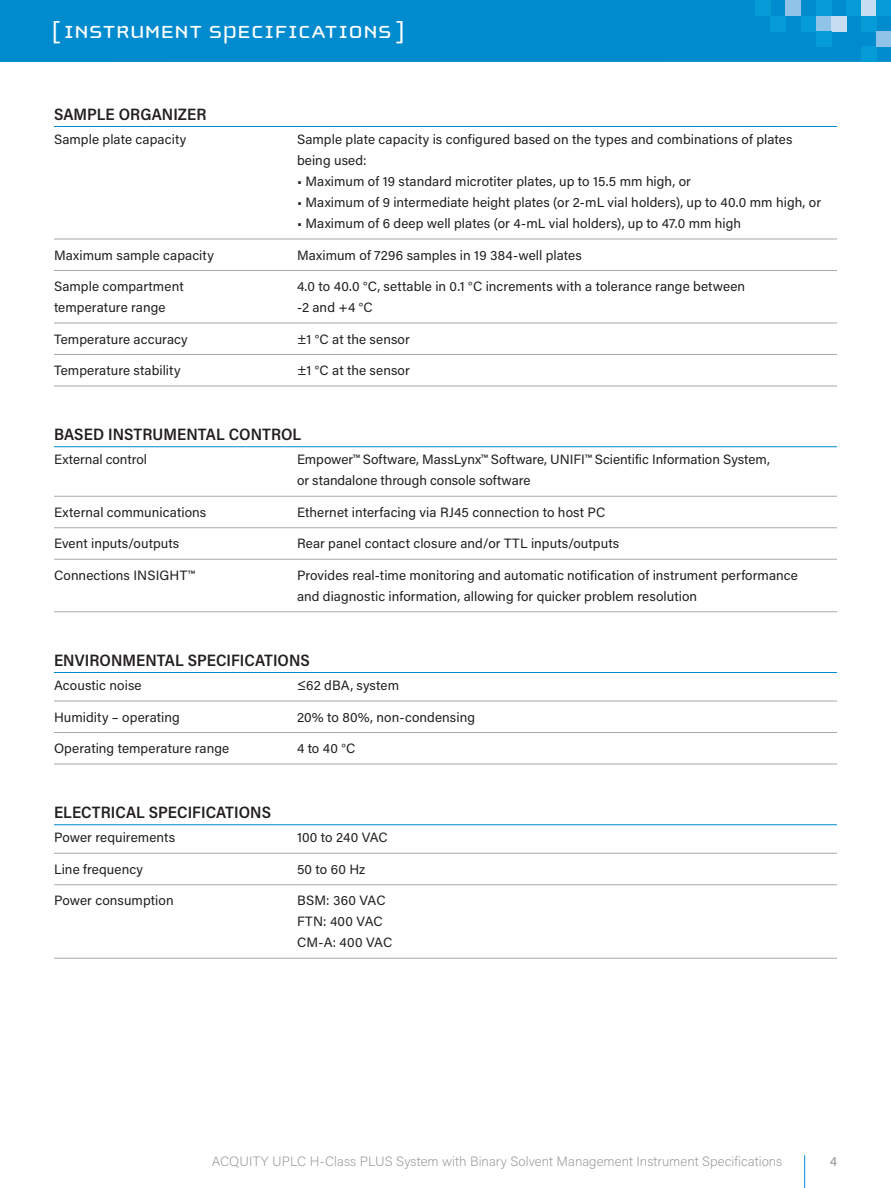
<style>
.page{position:relative;width:891px;height:1188px;background:#fff}
.page>*{position:absolute;margin:0;border:0;box-sizing:border-box;transform-origin:0 0}
.t1{font:25.5px "Cholla Unicase";letter-spacing:.015em;color:#fff;scale:1.1 1}
.t2{font:600 16.5px "Acumin Pro Semi Cond";letter-spacing:.005em;color:#231f20}
.t3{font:13.5px/21px "Acumin Pro";letter-spacing:.005em;color:#231f20}
.t4{font:200 13.5px "Acumin Pro";letter-spacing:.005em;color:#939598}
.t5{font:13.5px "Acumin Pro";color:#939598}
</style>
<div class="page">
<div style="left:0;top:0;width:891px;height:62px;background:#008bcf"></div>
<div style="left:755px;top:0;width:15px;height:16px;background:#059bd7"></div>
<div style="left:861px;top:47px;width:15px;height:15px;background:#059bd7"></div>
<div style="left:770px;top:16px;width:16px;height:15px;background:#059bd7"></div>
<div style="left:786px;top:0;width:15px;height:16px;background:#90c3e8"></div>
<div style="left:801px;top:16px;width:15px;height:15px;background:#059bd7"></div>
<div style="left:816px;top:16px;width:16px;height:15px;background:#90c3e8"></div>
<div style="left:832px;top:16px;width:15px;height:15px;background:#c5def2"></div>
<div style="left:816px;top:0;width:16px;height:16px;background:#059bd7"></div>
<div style="left:816px;top:31px;width:16px;height:16px;background:#059bd7"></div>
<div style="left:861px;top:0;width:15px;height:16px;background:#c5def2"></div>
<div style="left:847px;top:0;width:14px;height:16px;background:#059bd7"></div>
<div style="left:876px;top:0;width:15px;height:16px;background:#059bd7"></div>
<div style="left:861px;top:16px;width:15px;height:15px;background:#059bd7"></div>
<div style="left:876px;top:31px;width:15px;height:16px;background:#90c3e8"></div>
<hr style="left:804px;top:1155px;width:1px;height:33px;background:#008bcf">
<hr style="left:54px;top:126px;width:783px;height:1px;background:#008bcf">
<hr style="left:54px;top:239px;width:783px;height:1px;background:#a8a9ad">
<hr style="left:54px;top:270px;width:783px;height:1px;background:#a8a9ad">
<hr style="left:54px;top:323px;width:783px;height:1px;background:#a8a9ad">
<hr style="left:54px;top:354px;width:783px;height:1px;background:#a8a9ad">
<hr style="left:54px;top:386px;width:783px;height:1px;background:#a8a9ad">
<hr style="left:54px;top:446px;width:783px;height:1px;background:#008bcf">
<hr style="left:54px;top:496px;width:783px;height:1px;background:#a8a9ad">
<hr style="left:54px;top:527px;width:783px;height:1px;background:#a8a9ad">
<hr style="left:54px;top:559px;width:783px;height:1px;background:#a8a9ad">
<hr style="left:54px;top:611px;width:783px;height:1px;background:#a8a9ad">
<hr style="left:54px;top:672px;width:783px;height:1px;background:#008bcf">
<hr style="left:54px;top:701px;width:783px;height:1px;background:#a8a9ad">
<hr style="left:54px;top:732px;width:783px;height:1px;background:#a8a9ad">
<hr style="left:54px;top:764px;width:783px;height:1px;background:#a8a9ad">
<hr style="left:54px;top:824px;width:783px;height:1px;background:#008bcf">
<hr style="left:54px;top:853px;width:783px;height:1px;background:#a8a9ad">
<hr style="left:54px;top:884px;width:783px;height:1px;background:#a8a9ad">
<hr style="left:54px;top:958px;width:783px;height:1px;background:#a8a9ad">
<h1 class="t1" style="left:52px;top:19px;width:323px">[ INSTRUMENT SPECIFICATIONS ]</h1>
<p class="t2" style="left:54px;top:103px;width:154px">SAMPLE ORGANIZER</p>
<p class="t3" style="left:54px;top:128px;width:134px">Sample plate capacity</p>
<p class="t3" style="left:297px;top:128px;width:497px">Sample plate capacity is configured based on the types and combinations of plates being used:</p>
<p class="t3" style="left:297px;top:170px;width:396px">• Maximum of 19 standard microtiter plates, up to 15.5 mm high, or</p>
<p class="t3" style="left:297px;top:191px;width:526px">• Maximum of 9 intermediate height plates (or 2-mL vial holders), up to 40.0 mm high, or</p>
<p class="t3" style="left:297px;top:212px;width:446px">• Maximum of 6 deep well plates (or 4-mL vial holders), up to 47.0 mm high</p>
<p class="t3" style="left:54px;top:244px;width:161px">Maximum sample capacity</p>
<p class="t3" style="left:297px;top:244px;width:286px">Maximum of 7296 samples in 19 384-well plates</p>
<p class="t3" style="left:54px;top:275px;width:131px">Sample compartment</p>
<p class="t3" style="left:297px;top:275px;width:450px">4.0 to 40.0 °C, settable in 0.1 °C increments with a tolerance range between</p>
<p class="t3" style="left:54px;top:296px;width:113px">temperature range</p>
<p class="t3" style="left:297px;top:296px;width:77px">-2 and +4 °C</p>
<p class="t3" style="left:54px;top:328px;width:135px">Temperature accuracy</p>
<p class="t3" style="left:297px;top:328px;width:114px">±1 °C at the sensor</p>
<p class="t3" style="left:54px;top:359px;width:128px">Temperature stability</p>
<p class="t3" style="left:297px;top:359px;width:114px">±1 °C at the sensor</p>
<p class="t2" style="left:54px;top:423px;width:249px">BASED INSTRUMENTAL CONTROL</p>
<p class="t3" style="left:54px;top:449px;width:94px">External control</p>
<p class="t3" style="left:297px;top:449px;width:474px">Empower™ Software, MassLynx™ Software, UNIFI™ Scientific Information System, or standalone through console software</p>
<p class="t3" style="left:54px;top:501px;width:154px">External communications</p>
<p class="t3" style="left:297px;top:501px;width:310px">Ethernet interfacing via RJ45 connection to host PC</p>
<p class="t3" style="left:54px;top:533px;width:127px">Event inputs/outputs</p>
<p class="t3" style="left:297px;top:533px;width:324px">Rear panel contact closure and/or TTL inputs/outputs</p>
<p class="t3" style="left:54px;top:564px;width:142px">Connections INSIGHT™</p>
<p class="t3" style="left:297px;top:564px;width:503px">Provides real-time monitoring and automatic notification of instrument performance and diagnostic information, allowing for quicker problem resolution</p>
<p class="t2" style="left:54px;top:649px;width:257px">ENVIRONMENTAL SPECIFICATIONS</p>
<p class="t3" style="left:54px;top:674px;width:89px">Acoustic noise</p>
<p class="t3" style="left:297px;top:674px;width:104px">≤62 dBA, system</p>
<p class="t3" style="left:54px;top:706px;width:127px">Humidity – operating</p>
<p class="t3" style="left:297px;top:706px;width:180px">20% to 80%, non-condensing</p>
<p class="t3" style="left:54px;top:737px;width:177px">Operating temperature range</p>
<p class="t3" style="left:297px;top:737px;width:60px">4 to 40 °C</p>
<p class="t2" style="left:54px;top:801px;width:219px">ELECTRICAL SPECIFICATIONS</p>
<p class="t3" style="left:54px;top:827px;width:123px">Power requirements</p>
<p class="t3" style="left:297px;top:827px;width:92px">100 to 240 VAC</p>
<p class="t3" style="left:54px;top:858px;width:90px">Line frequency</p>
<p class="t3" style="left:297px;top:858px;width:70px">50 to 60 Hz</p>
<p class="t3" style="left:54px;top:890px;width:121px">Power consumption</p>
<p class="t3" style="left:297px;top:890px;width:97px">BSM: 360 VAC<br>FTN: 400 VAC<br>CM-A: 400 VAC</p>
<p class="t4" style="left:212px;top:1152px;width:572px">ACQUITY UPLC H-Class PLUS System with Binary Solvent Management Instrument Specifications</p>
<p class="t5" style="left:830px;top:1151px;width:9px">4</p>
</div>
